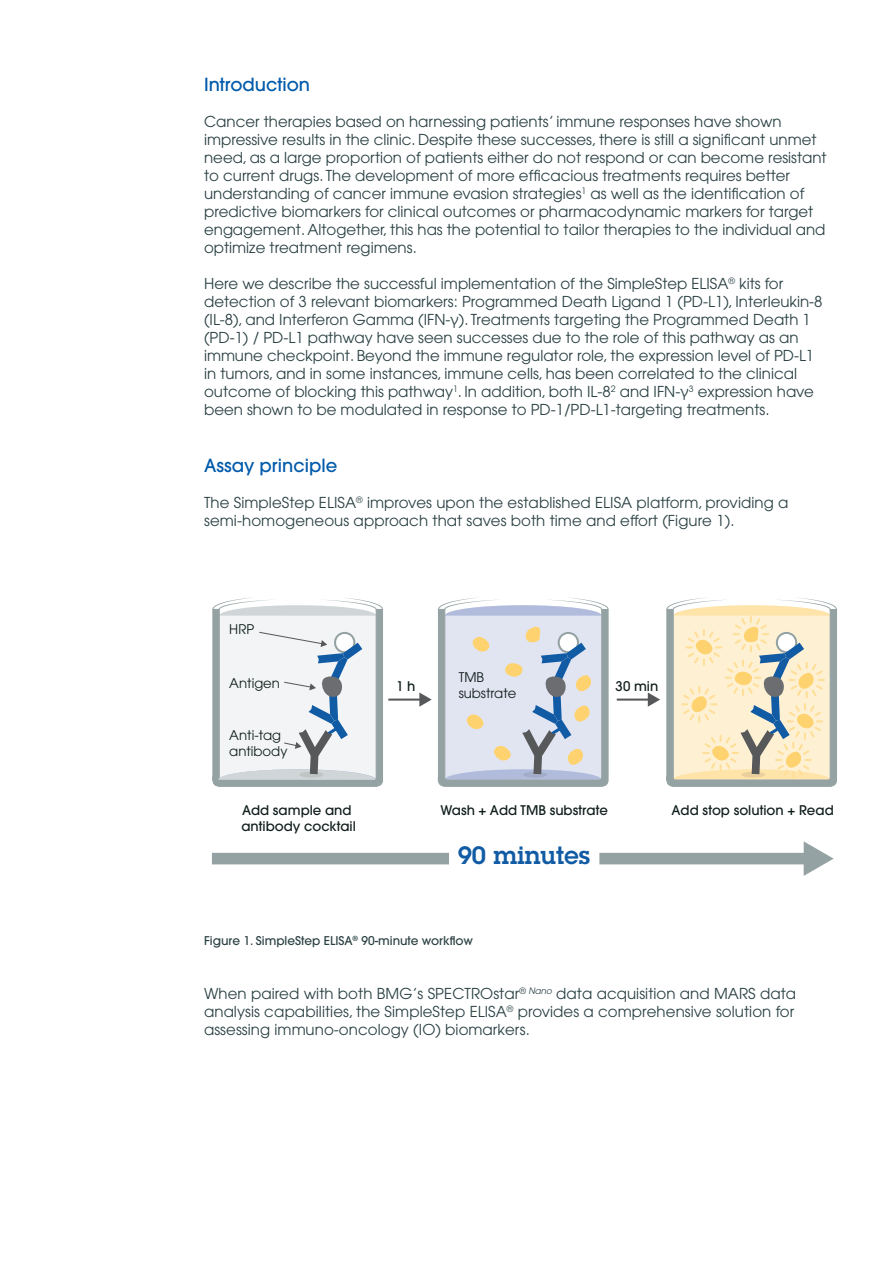
<style>
.page{position:relative;width:893px;height:1263px;background:#fff}
.page>*{position:absolute;margin:0;border:0;box-sizing:border-box;transform-origin:0 0}
.t1{font:600 24.45px "Lubalin Graph Std";color:#115ba5}
.Heading02{font:500 18px "Avant Garde";color:#015aaa}
.t2{font:15px/18px "Avant Garde";color:#2b4144}
.t3{font:500 13.2px/15.9px "Avant Garde";color:#101e1c}
.t4{font:13.2px/15.9px "Avant Garde";color:#101e1c}
.Heading04{font:500 12px "Avant Garde";color:#2b4144}
.s1{font-family:"ITC Avant Garde W1 G"}
</style>
<div class="page">
<hr style="left:388px;top:698px;width:33px;height:3px;background:#57585a">
<svg style="left:419px;top:597px;width:190px;height:190px;background:#d1d6de"></svg>
<hr style="left:617px;top:698px;width:33px;height:3px;background:#57585a">
<svg style="left:648px;top:692px;width:12px;height:15px"></svg>
<svg style="left:212px;top:597px;width:171px;height:190px"></svg>
<div style="left:212px;top:853px;width:237px;height:11px;background:#95a2a3"></div>
<div style="left:599px;top:853px;width:210px;height:11px;background:#95a2a3"></div>
<svg style="left:804px;top:841px;width:30px;height:35px"></svg>
<svg style="left:666px;top:597px;width:171px;height:190px;background:#e5dcc1"></svg>
<p class="Heading02" style="left:204px;top:73px;width:107px">Introduction</p>
<p class="t2" style="left:204px;top:112px;width:624px">Cancer therapies based on harnessing patients’ immune responses have shown impressive results in the clinic. Despite these successes, there is still a significant unmet need, as a large proportion of patients either do not respond or can become resistant to current drugs. The development of more efficacious treatments requires better understanding of cancer immune evasion strategies<sup>1</sup> as well as the identification of predictive biomarkers for clinical outcomes or pharmacodynamic markers for target engagement. Altogether, this has the potential to tailor therapies to the individual and optimize treatment regimens.</p>
<p class="t2" style="left:204px;top:274px;width:620px">Here we describe the successful implementation of the SimpleStep ELISA<sup>®</sup> kits for detection of 3 relevant biomarkers: Programmed Death Ligand 1 (PD-L1), Interleukin-8 (IL-8), and Interferon Gamma (IFN-<span class="s1">γ</span>). Treatments targeting the Programmed Death 1 (PD-1) / PD-L1 pathway have seen successes due to the role of this pathway as an immune checkpoint. Beyond the immune regulator role, the expression level of PD-L1 in tumors, and in some instances, immune cells, has been correlated to the clinical outcome of blocking this pathway<sup>1</sup>. In addition, both IL-8<sup>2</sup> and IFN-<span class="s1">γ</span><sup>3</sup> expression have been shown to be modulated in response to PD-1/PD-L1-targeting treatments.</p>
<p class="Heading02" style="left:204px;top:455px;width:135px">Assay principle</p>
<p class="t2" style="left:204px;top:494px;width:586px">The SimpleStep ELISA<sup>®</sup> improves upon the established ELISA platform, providing a semi-homogeneous approach that saves both time and effort (Figure 1).</p>
<p class="t4" style="left:229px;top:621px;width:26px">HRP</p>
<p class="t4" style="left:229px;top:675px;width:52px">Antigen</p>
<p class="t4" style="left:459px;top:669px;width:59px">TMB substrate</p>
<p class="t3" style="left:396px;top:678px;width:21px">1 h</p>
<p class="t4" style="left:229px;top:727px;width:60px">Anti-tag antibody</p>
<p class="t3" style="left:616px;top:678px;width:44px">30 min</p>
<p class="t3" style="left:241px;top:802px;width:116px">Add sample and antibody cocktail</p>
<p class="t3" style="left:440px;top:802px;width:169px">Wash + Add TMB substrate</p>
<p class="t3" style="left:671px;top:802px;width:164px">Add stop solution + Read</p>
<p class="t1" style="left:458px;top:839px;width:134px">90 minutes</p>
<p class="Heading04" style="left:204px;top:933px;width:270px">Figure 1. SimpleStep ELISA<sup>®</sup> 90-minute workflow</p>
<p class="t2" style="left:204px;top:984px;width:593px">When paired with both BMG’s SPECTROstar<sup>®</sup> <sup>Nano</sup> data acquisition and MARS data analysis capabilities, the SimpleStep ELISA<sup>®</sup> provides a comprehensive solution for assessing immuno-oncology (IO) biomarkers.</p>
</div>
